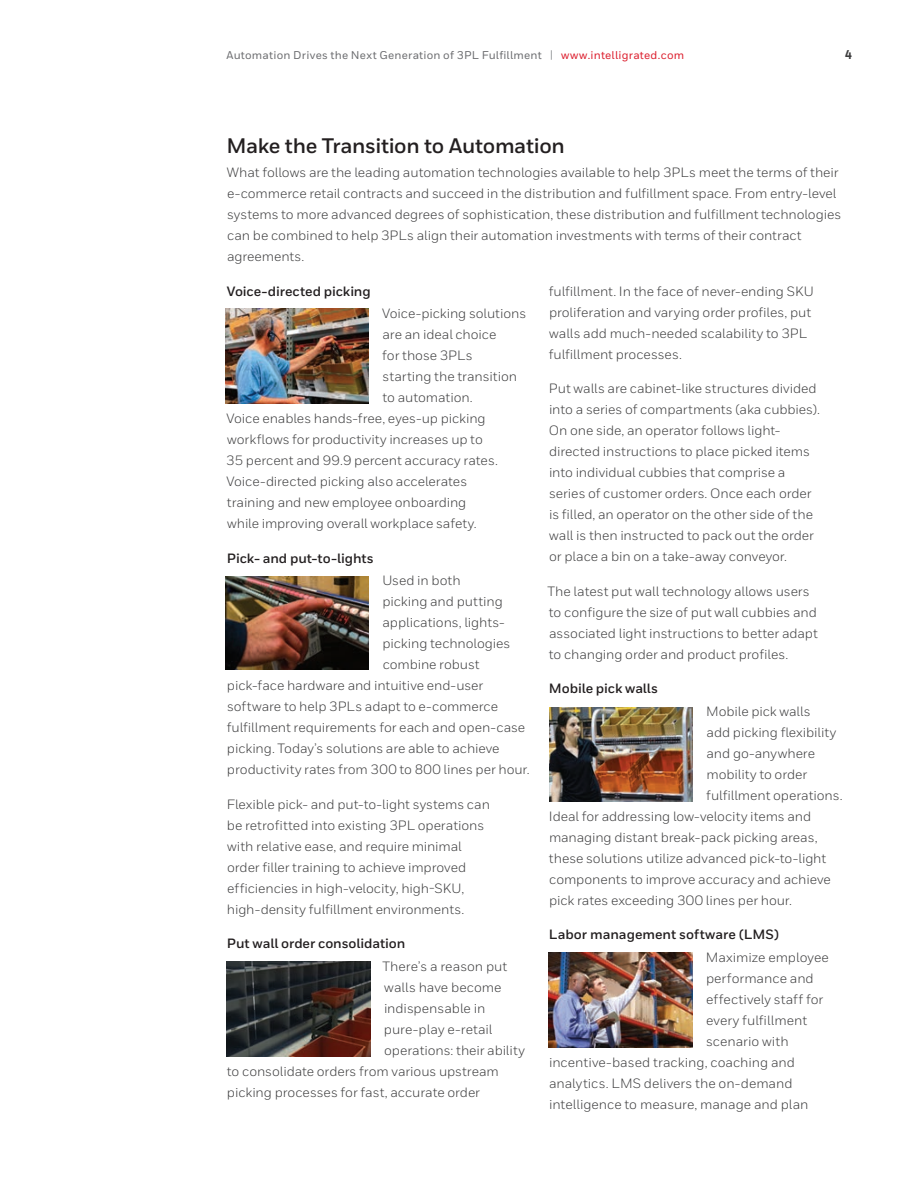
<style>
.page{position:relative;width:918px;height:1188px;background:#fff}
.page>*{position:absolute;margin:0;border:0;box-sizing:border-box;transform-origin:0 0}
.heading_2__14_16{font:700 21px "Honeywell Sans";letter-spacing:-.015em;color:#231f20}
.Body__9_14_pt{font:13.5px/21px "Honeywell Sans";letter-spacing:-.005em;color:#3e3e3f}
.Body__Heading__9_14{font:700 13.5px "Honeywell Sans";letter-spacing:-.005em;color:#231f20}
.MASTER__Header_Foote{font:800 12.75px "Honeywell Cond";color:#3e3e3f}
.MASTER__Header_Foote-2{font:500 11.25px "Honeywell Sans";letter-spacing:.02em;color:#6c6d70}
.s1{font-size:11.4px;color:#939598}
.s2{color:#dc1f2e}
</style>
<div class="page">
<img style="left:225px;top:309px;width:144px;height:95px">
<img style="left:225px;top:576px;width:144px;height:94px">
<img style="left:549px;top:952px;width:144px;height:95px">
<img style="left:549px;top:707px;width:144px;height:95px">
<img style="left:226px;top:962px;width:144px;height:94px">
<p class="MASTER__Header_Foote-2" style="left:226px;top:48px;width:459px">Automation Drives the Next Generation of 3PL Fulfillment <span class="s1">|</span> <span class="s2">www.intelligrated.com</span></p>
<p class="MASTER__Header_Foote" style="left:845px;top:46px;width:8px">4</p>
<p class="heading_2__14_16" style="left:226px;top:133px;width:340px">Make the Transition to Automation</p>
<p class="Body__9_14_pt" style="left:227px;top:162px;width:616px">What follows are the leading automation technologies available to help 3PLs meet the terms of their e-commerce retail contracts and succeed in the distribution and fulfillment space. From entry-level systems to more advanced degrees of sophistication, these distribution and fulfillment technologies can be combined to help 3PLs align their automation investments with terms of their contract agreements.</p>
<p class="Body__Heading__9_14" style="left:227px;top:283px;width:146px">Voice-directed picking</p>
<p class="Body__9_14_pt" style="left:382px;top:303px;width:146px">Voice-picking solutions</p>
<p class="Body__9_14_pt" style="left:383px;top:324px;width:115px">are an ideal choice</p>
<p class="Body__9_14_pt" style="left:382px;top:345px;width:92px">for those 3PLs</p>
<p class="Body__9_14_pt" style="left:383px;top:366px;width:136px">starting the transition</p>
<p class="Body__9_14_pt" style="left:382px;top:387px;width:92px">to automation.</p>
<p class="Body__9_14_pt" style="left:227px;top:408px;width:261px">Voice enables hands-free, eyes-up picking</p>
<p class="Body__9_14_pt" style="left:227px;top:429px;width:257px">workflows for productivity increases up to</p>
<p class="Body__9_14_pt" style="left:226px;top:450px;width:273px">35 percent and 99.9 percent accuracy rates.</p>
<p class="Body__9_14_pt" style="left:227px;top:471px;width:242px">Voice-directed picking also accelerates</p>
<p class="Body__9_14_pt" style="left:227px;top:492px;width:241px">training and new employee onboarding</p>
<p class="Body__9_14_pt" style="left:227px;top:513px;width:251px">while improving overall workplace safety.</p>
<p class="Body__Heading__9_14" style="left:227px;top:550px;width:148px">Pick- and put-to-lights</p>
<p class="Body__9_14_pt" style="left:382px;top:570px;width:80px">Used in both</p>
<p class="Body__9_14_pt" style="left:383px;top:591px;width:122px">picking and putting</p>
<p class="Body__9_14_pt" style="left:383px;top:612px;width:124px">applications, lights-</p>
<p class="Body__9_14_pt" style="left:383px;top:633px;width:129px">picking technologies</p>
<p class="Body__9_14_pt" style="left:383px;top:654px;width:99px">combine robust</p>
<p class="Body__9_14_pt" style="left:227px;top:675px;width:258px">pick-face hardware and intuitive end-user</p>
<p class="Body__9_14_pt" style="left:227px;top:696px;width:273px">software to help 3PLs adapt to e-commerce</p>
<p class="Body__9_14_pt" style="left:227px;top:717px;width:300px">fulfillment requirements for each and open-case</p>
<p class="Body__9_14_pt" style="left:227px;top:738px;width:274px">picking. Today’s solutions are able to achieve</p>
<p class="Body__9_14_pt" style="left:227px;top:759px;width:304px">productivity rates from 300 to 800 lines per hour.</p>
<p class="Body__9_14_pt" style="left:227px;top:794px;width:265px">Flexible pick- and put-to-light systems can be retrofitted into existing 3PL operations with relative ease, and require minimal order filler training to achieve improved efficiencies in high-velocity, high-SKU, high-density fulfillment environments.</p>
<p class="Body__Heading__9_14" style="left:227px;top:935px;width:180px">Put wall order consolidation</p>
<p class="Body__9_14_pt" style="left:382px;top:956px;width:127px">There’s a reason put</p>
<p class="Body__9_14_pt" style="left:384px;top:977px;width:119px">walls have become</p>
<p class="Body__9_14_pt" style="left:384px;top:998px;width:103px">indispensable in</p>
<p class="Body__9_14_pt" style="left:384px;top:1019px;width:110px">pure-play e-retail</p>
<p class="Body__9_14_pt" style="left:384px;top:1040px;width:142px">operations: their ability</p>
<p class="Body__9_14_pt" style="left:227px;top:1061px;width:274px">to consolidate orders from various upstream</p>
<p class="Body__9_14_pt" style="left:227px;top:1082px;width:255px">picking processes for fast, accurate order</p>
<p class="Body__9_14_pt" style="left:549px;top:280px;width:266px">fulfillment. In the face of never-ending SKU proliferation and varying order profiles, put walls add much-needed scalability to 3PL fulfillment processes.</p>
<p class="Body__9_14_pt" style="left:549px;top:378px;width:273px">Put walls are cabinet-like structures divided into a series of compartments (aka cubbies).<br>On one side, an operator follows light&shy;directed instructions to place picked items into individual cubbies that comprise a series of customer orders. Once each order is filled, an operator on the other side of the wall is then instructed to pack out the order or place a bin on a take-away conveyor.</p>
<p class="Body__9_14_pt" style="left:547px;top:580px;width:272px">The latest put wall technology allows users to configure the size of put wall cubbies and associated light instructions to better adapt to changing order and product profiles.</p>
<p class="Body__Heading__9_14" style="left:549px;top:680px;width:111px">Mobile pick walls</p>
<p class="Body__9_14_pt" style="left:706px;top:701px;width:106px">Mobile pick walls</p>
<p class="Body__9_14_pt" style="left:707px;top:722px;width:131px">add picking flexibility</p>
<p class="Body__9_14_pt" style="left:707px;top:743px;width:110px">and go-anywhere</p>
<p class="Body__9_14_pt" style="left:707px;top:764px;width:102px">mobility to order</p>
<p class="Body__9_14_pt" style="left:706px;top:785px;width:138px">fulfillment operations.</p>
<p class="Body__9_14_pt" style="left:549px;top:806px;width:264px">Ideal for addressing low-velocity items and</p>
<p class="Body__9_14_pt" style="left:549px;top:827px;width:270px">managing distant break-pack picking areas,</p>
<p class="Body__9_14_pt" style="left:549px;top:848px;width:279px">these solutions utilize advanced pick-to-light</p>
<p class="Body__9_14_pt" style="left:549px;top:869px;width:283px">components to improve accuracy and achieve</p>
<p class="Body__9_14_pt" style="left:549px;top:890px;width:244px">pick rates exceeding 300 lines per hour.</p>
<p class="Body__Heading__9_14" style="left:549px;top:926px;width:232px">Labor management software (LMS)</p>
<p class="Body__9_14_pt" style="left:706px;top:947px;width:125px">Maximize employee</p>
<p class="Body__9_14_pt" style="left:706px;top:968px;width:109px">performance and</p>
<p class="Body__9_14_pt" style="left:706px;top:989px;width:119px">effectively staff for</p>
<p class="Body__9_14_pt" style="left:706px;top:1010px;width:102px">every fulfillment</p>
<p class="Body__9_14_pt" style="left:706px;top:1031px;width:84px">scenario with</p>
<p class="Body__9_14_pt" style="left:549px;top:1052px;width:247px">incentive-based tracking, coaching and</p>
<p class="Body__9_14_pt" style="left:549px;top:1073px;width:245px">analytics. LMS delivers the on-demand</p>
<p class="Body__9_14_pt" style="left:549px;top:1094px;width:261px">intelligence to measure, manage and plan</p>
</div>
